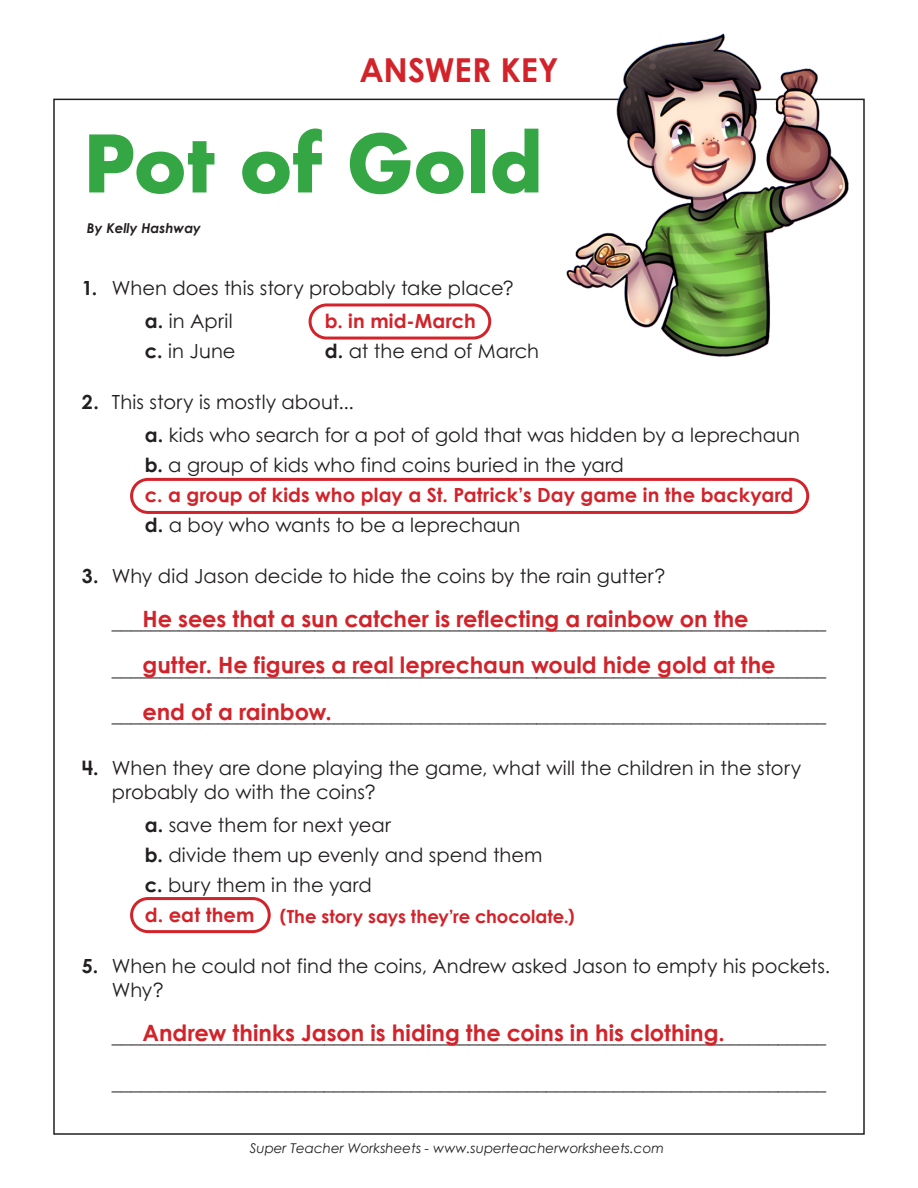
<style>
.page{position:relative;width:918px;height:1188px;background:#fff}
.page>*{position:absolute;margin:0;border:0;box-sizing:border-box;transform-origin:0 0}
.t1{font:700 87px "Aharoni";letter-spacing:-.01em;color:#34a744}
.t2{font:700 33px "Century Gothic 2";letter-spacing:-.005em;color:#d2232a}
.t3{font:700 22.5px/46.5px "Century STW4";color:#d2232a}
.t4{font:19.5px/30px "Century STW4";color:#231f20}
.t5{font:700 19.5px "Century STW4";letter-spacing:.005em;color:#d2232a}
.t6{font:700 18px "Century STW4";color:#d2232a}
.t7{font:italic 13.5px "Century Gothic 2";color:#231f20}
.t8{font:italic 700 13.5px "Century STW3";color:#231f20}
.s1{font-weight:700}
.s2{font-weight:700;color:#d2232a}
</style>
<div class="page">
<img style="left:563px;top:33px;width:289px;height:324px">
<div style="left:130px;top:478px;width:679px;height:36px;border:3px solid #d2232a;border-radius:17px"></div>
<div style="left:130px;top:897px;width:141px;height:36px;border:3px solid #d2232a;border-radius:17px"></div>
<div style="left:309px;top:303px;width:182px;height:37px;border:3px solid #d2232a;border-radius:17px"></div>
<h2 class="t2" style="left:359px;top:45px;width:201px">ANSWER KEY</h2>
<h1 class="t1" style="left:83px;top:129px;width:462px">Pot of Gold</h1>
<p class="t8" style="left:87px;top:218px;width:116px">By Kelly Hashway</p>
<p class="t4" style="left:145px;top:271px;width:370px;line-height:33px;text-indent:-63px"><span class="s1">1.</span> When does this story probably take place? <span class="s1">a.</span> in April</p>
<p class="t5" style="left:325px;top:306px;width:152px">b. in mid-March</p>
<p class="t4" style="left:145px;top:335px;width:92px"><span class="s1">c.</span> in June</p>
<p class="t4" style="left:325px;top:335px;width:216px"><span class="s1">d.</span> at the end of March</p>
<p class="t4" style="left:145px;top:385px;width:657px;line-height:33px;text-indent:-63px"><span class="s1">2.</span> This story is mostly about...<br><span class="s1">a.</span> kids who search for a pot of gold that was hidden by a leprechaun</p>
<p class="t4" style="left:145px;top:449px;width:650px"><span class="s1">b.</span> a group of kids who find coins buried in the yard<br><span class="s2">c. a group of kids who play a St. Patrick’s Day game in the backyard </span><span class="s1">d.</span> a boy who wants to be a leprechaun</p>
<p class="t4" style="left:82px;top:560px;width:585px"><span class="s1">3.</span> Why did Jason decide to hide the coins by the rain gutter?</p>
<p class="t3" style="left:143px;top:594px;width:635px">He sees that a sun catcher is reflecting a rainbow on the gutter. He figures a real leprechaun would hide gold at the end of a rainbow.</p>
<p class="t4" style="left:112px;top:607px;width:716px">__________________________________________________________________________</p>
<p class="t4" style="left:112px;top:653px;width:716px">__________________________________________________________________________</p>
<p class="t4" style="left:112px;top:700px;width:716px">__________________________________________________________________________</p>
<p class="t4" style="left:112px;top:755px;width:691px;line-height:24px;text-indent:-30px"><span class="s1">4.</span> When they are done playing the game, what will the children in the story probably do with the coins?</p>
<p class="t4" style="left:145px;top:809px;width:399px"><span class="s1">a.</span> save them for next year<br><span class="s1">b.</span> divide them up evenly and spend them <span class="s1">c.</span> bury them in the yard<br><span class="s2">d. eat them</span></p>
<p class="t4" style="left:112px;top:953px;width:720px;line-height:24px;text-indent:-30px"><span class="s1">5.</span> When he could not find the coins, Andrew asked Jason to empty his pockets.<br>Why?</p>
<p class="t6" style="left:280px;top:903px;width:297px">(The story says they’re chocolate.)</p>
<p class="t3" style="left:143px;top:1008px;width:584px">Andrew thinks Jason is hiding the coins in his clothing.</p>
<p class="t4" style="left:112px;top:1021px;width:716px">__________________________________________________________________________</p>
<p class="t4" style="left:112px;top:1067px;width:716px">__________________________________________________________________________</p>
<p class="t7" style="left:250px;top:1139px;width:416px">Super Teacher Worksheets - www.superteacherworksheets.com</p>
</div>
